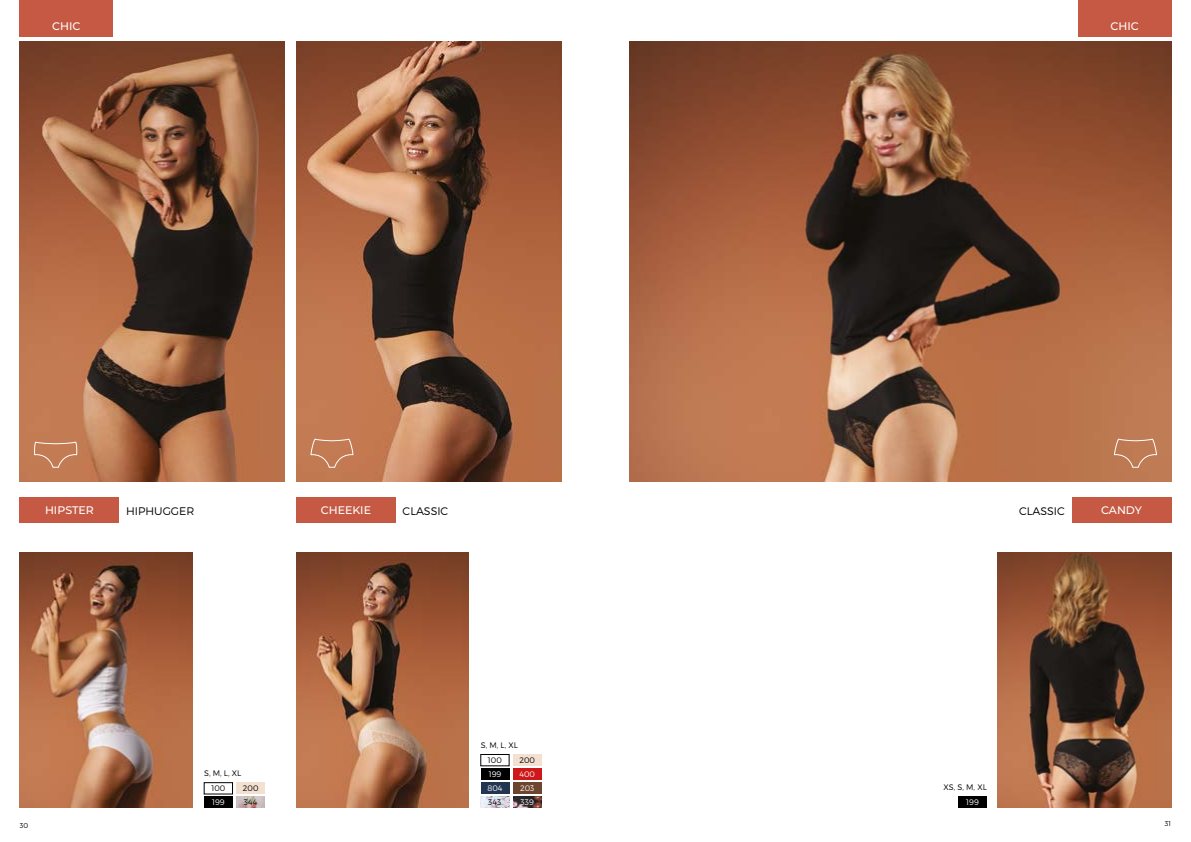
<style>
.page{position:relative;width:1191px;height:842px;background:#fff}
.page>*{position:absolute;margin:0;border:0;box-sizing:border-box;transform-origin:0 0}
.t1{font:500 11px "Montserrat";color:#fff}
.t2{font:300 11px "Montserrat";color:#000}
.t3{font:300 8px "Montserrat";color:#000}
.t4{font:300 8px "Montserrat";color:#fff}
.t5{font:300 7px "Montserrat";color:#000}
</style>
<div class="page">
<img style="left:20px;top:41px;width:265px;height:441px">
<img style="left:629px;top:41px;width:542px;height:441px">
<img style="left:296px;top:41px;width:265px;height:441px">
<img style="left:20px;top:553px;width:173px;height:255px">
<img style="left:297px;top:553px;width:172px;height:255px">
<img style="left:998px;top:553px;width:173px;height:255px">
<div style="left:204px;top:782px;width:29px;height:12px;border:1px solid #000"></div>
<div style="left:480px;top:754px;width:29px;height:12px;border:1px solid #000"></div>
<div style="left:236px;top:783px;width:29px;height:11px;background:#f4e0d1"></div>
<div style="left:513px;top:754px;width:28px;height:12px;background:#f4e0d1"></div>
<div style="left:204px;top:797px;width:29px;height:11px;background:#000"></div>
<div style="left:481px;top:768px;width:28px;height:12px;background:#000"></div>
<div style="left:513px;top:768px;width:28px;height:12px;background:#cd1719"></div>
<div style="left:958px;top:797px;width:28px;height:11px;background:#000"></div>
<svg style="left:310px;top:438px;width:44px;height:30px"></svg>
<svg style="left:1113px;top:438px;width:44px;height:30px"></svg>
<svg style="left:34px;top:441px;width:43px;height:27px"></svg>
<div style="left:1078px;top:0;width:93px;height:37px;background:#c65943"></div>
<div style="left:20px;top:0;width:93px;height:37px;background:#c65943"></div>
<div style="left:20px;top:497px;width:99px;height:26px;background:#c65943"></div>
<div style="left:296px;top:497px;width:99px;height:26px;background:#c65943"></div>
<div style="left:1071px;top:497px;width:100px;height:26px;background:#c65943"></div>
<img style="left:480px;top:796px;width:29px;height:12px">
<img style="left:513px;top:797px;width:28px;height:11px">
<div style="left:513px;top:782px;width:28px;height:12px;background:#6d442d"></div>
<div style="left:481px;top:782px;width:28px;height:12px;background:#223651"></div>
<img style="left:236px;top:797px;width:29px;height:11px">
<h1 class="t1" style="left:52px;top:19px;width:30px">CHIC</h1>
<h1 class="t1" style="left:1110px;top:19px;width:30px">CHIC</h1>
<h1 class="t1" style="left:45px;top:502px;width:50px">HIPSTER</h1>
<h1 class="t2" style="left:126px;top:505px;width:70px">HIPHUGGER</h1>
<h1 class="t1" style="left:321px;top:502px;width:52px">CHEEKIE</h1>
<h1 class="t2" style="left:403px;top:505px;width:47px">CLASSIC</h1>
<h1 class="t2" style="left:1019px;top:505px;width:47px">CLASSIC</h1>
<h1 class="t1" style="left:1101px;top:502px;width:42px">CANDY</h1>
<p class="t3" style="left:481px;top:740px;width:39px">S, M, L, XL</p>
<p class="t3" style="left:488px;top:755px;width:15px">100</p>
<p class="t3" style="left:519px;top:755px;width:17px">200</p>
<p class="t3" style="left:204px;top:769px;width:39px">S, M, L, XL</p>
<p class="t4" style="left:489px;top:769px;width:14px">199</p>
<p class="t4" style="left:519px;top:769px;width:17px">400</p>
<p class="t3" style="left:211px;top:783px;width:15px">100</p>
<p class="t4" style="left:212px;top:797px;width:14px">199</p>
<p class="t3" style="left:243px;top:783px;width:17px">200</p>
<p class="t3" style="left:244px;top:797px;width:15px">344</p>
<p class="t4" style="left:487px;top:783px;width:17px">804</p>
<p class="t4" style="left:520px;top:783px;width:16px">203</p>
<p class="t3" style="left:488px;top:797px;width:15px">343</p>
<p class="t4" style="left:520px;top:797px;width:15px">339</p>
<p class="t3" style="left:943px;top:783px;width:45px">XS, S, M, XL</p>
<p class="t4" style="left:966px;top:797px;width:14px">199</p>
<p class="t5" style="left:20px;top:821px;width:10px">30</p>
<p class="t5" style="left:1164px;top:819px;width:8px">31</p>
</div>
